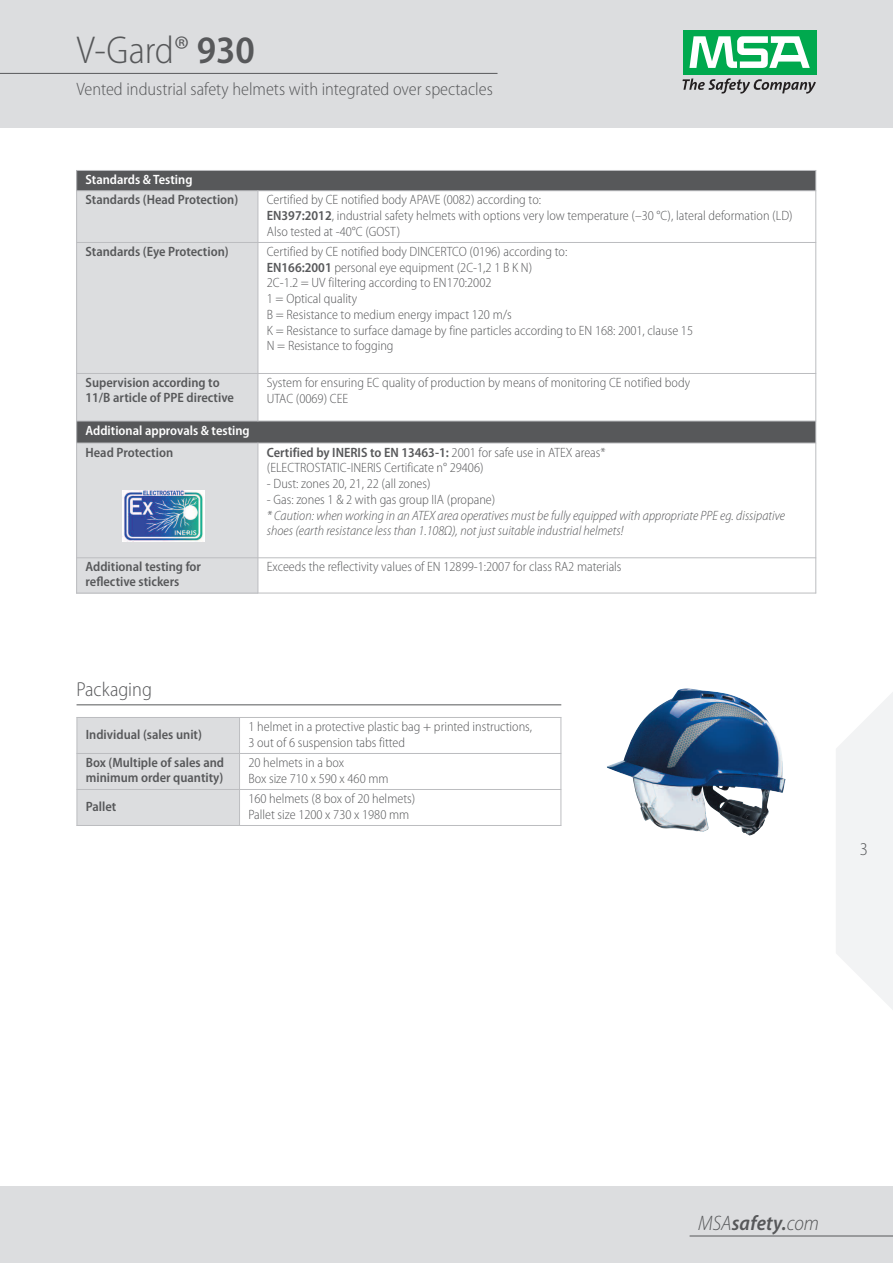
<style>
.page{position:relative;width:893px;height:1263px;background:#fff}
.page>*{position:absolute;margin:0;border:0;box-sizing:border-box;transform-origin:0 0}
.t1{font:300 semi-condensed 39px "Myriad Pro";color:#57585a}
.t2{font:italic 600 semi-condensed 21px "Myriad Pro";letter-spacing:.01em;color:#57585a}
.t3{font:300 semi-condensed 20.25px "Myriad Pro";color:#57585a}
.t4{font:300 semi-condensed 18px "Myriad Pro";color:#57585a}
.t5{font:300 semi-condensed 13.5px/15.8px "Myriad Pro";color:#57585a}
.t6{font:600 semi-condensed 13.5px/15px "Myriad Pro";color:#57585a}
.t7{font:italic 300 semi-condensed 13.5px/15.8px "Myriad Pro";color:#57585a}
.t8{font:600 semi-condensed 13.5px "Myriad Pro";color:#fff}
.s1{font-weight:600}
.s2{font-weight:300}
</style>
<div class="page">
<div style="left:0;top:0;width:893px;height:128px;background:#dcdddf"></div>
<div style="left:683px;top:30px;width:133px;height:44px;background:#00a94e"></div>
<svg style="left:689px;top:36px;width:121px;height:32px"></svg>
<svg style="left:682px;top:78px;width:134px;height:16px"></svg>
<div style="left:0;top:1186px;width:893px;height:77px;background:#dcdddf"></div>
<hr style="left:690px;top:1235px;width:203px;height:1px;background:#57585a">
<svg style="left:836px;top:692px;width:57px;height:318px"></svg>
<img style="left:607px;top:688px;width:179px;height:148px">
<hr style="left:77px;top:704px;width:484px;height:1px;background:#57585a">
<div style="left:77px;top:717px;width:163px;height:36px;background:#dcdddf"></div>
<div style="left:77px;top:753px;width:163px;height:36px;background:#dcdddf"></div>
<div style="left:77px;top:789px;width:163px;height:37px;background:#dcdddf"></div>
<hr style="left:77px;top:717px;width:1px;height:109px;background:#bcbdc0">
<hr style="left:239px;top:717px;width:1px;height:109px;background:#bcbdc0">
<hr style="left:561px;top:717px;width:1px;height:109px;background:#bcbdc0">
<hr style="left:77px;top:717px;width:484px;height:1px;background:#bcbdc0">
<hr style="left:77px;top:753px;width:484px;height:1px;background:#bcbdc0">
<hr style="left:77px;top:789px;width:484px;height:1px;background:#bcbdc0">
<hr style="left:77px;top:825px;width:484px;height:1px;background:#bcbdc0">
<div style="left:76px;top:170px;width:740px;height:21px;background:#57585a"></div>
<div style="left:76px;top:191px;width:182px;height:51px;background:#dcdddf"></div>
<div style="left:76px;top:242px;width:182px;height:131px;background:#dcdddf"></div>
<div style="left:76px;top:373px;width:182px;height:48px;background:#dcdddf"></div>
<div style="left:76px;top:421px;width:740px;height:22px;background:#57585a"></div>
<div style="left:76px;top:443px;width:182px;height:115px;background:#dcdddf"></div>
<div style="left:76px;top:558px;width:182px;height:35px;background:#dcdddf"></div>
<hr style="left:76px;top:170px;width:1px;height:423px;background:#bcbdc0">
<hr style="left:258px;top:190px;width:1px;height:231px;background:#bcbdc0">
<hr style="left:258px;top:443px;width:1px;height:150px;background:#bcbdc0">
<hr style="left:815px;top:170px;width:1px;height:423px;background:#bcbdc0">
<hr style="left:76px;top:170px;width:740px;height:1px;background:#bcbdc0">
<hr style="left:76px;top:190px;width:740px;height:1px;background:#bcbdc0">
<hr style="left:76px;top:242px;width:740px;height:1px;background:#bcbdc0">
<hr style="left:76px;top:373px;width:740px;height:1px;background:#bcbdc0">
<hr style="left:76px;top:421px;width:740px;height:1px;background:#bcbdc0">
<hr style="left:76px;top:443px;width:740px;height:1px;background:#bcbdc0">
<hr style="left:76px;top:557px;width:740px;height:1px;background:#bcbdc0">
<hr style="left:76px;top:593px;width:740px;height:1px;background:#bcbdc0">
<img style="left:122px;top:491px;width:83px;height:50px">
<hr style="left:0;top:73px;width:497px;height:1px;background:#57585a">
<h1 class="t1" style="left:77px;top:36px;width:180px">V-Gard® <span class="s1">930</span></h1>
<h3 class="t4" style="left:77px;top:82px;width:418px">Vented industrial safety helmets with integrated over spectacles</h3>
<p class="t8" style="left:86px;top:174px;width:108px">Standards &amp; Testing</p>
<p class="t6" style="left:86px;top:193px;width:154px">Standards (Head Protection)</p>
<p class="t5" style="left:267px;top:193px;width:527px">Certified by CE notified body APAVE (0082) according to:<br><span class="s1">EN397:2012</span>, industrial safety helmets with options very low temperature (–30 °C), lateral deformation (LD)<br>Also tested at -40°C (GOST)</p>
<p class="t6" style="left:86px;top:245px;width:145px">Standards (Eye Protection)</p>
<p class="t5" style="left:267px;top:245px;width:428px">Certified by CE notified body DINCERTCO (0196) according to:<br><span class="s1">EN166:2001</span> personal eye equipment (2C-1,2 1 B K N)<br>2C-1.2 = UV filtering according to EN170:2002<br>1 = Optical quality<br>B = Resistance to medium energy impact 120 m/s<br>K = Resistance to surface damage by fine particles according to EN 168: 2001, clause 15<br>N = Resistance to fogging</p>
<p class="t6" style="left:86px;top:376px;width:150px">Supervision according to<br>11/B article of PPE directive</p>
<p class="t5" style="left:267px;top:376px;width:425px">System for ensuring EC quality of production by means of monitoring CE notified body<br>UTAC (0069) CEE</p>
<p class="t8" style="left:86px;top:425px;width:166px">Additional approvals &amp; testing</p>
<p class="t6" style="left:86px;top:446px;width:89px">Head Protection</p>
<p class="t5" style="left:267px;top:445px;width:340px"><span class="s1">Certified by INERIS to EN 13463-1:</span> 2001 for safe use in ATEX areas* (ELECTROSTATIC-INERIS Certificate n° 29406)</p>
<p class="t5" style="left:267px;top:477px;width:165px">- Dust: zones 20, 21, 22 (all zones)</p>
<p class="t5" style="left:267px;top:492px;width:230px">- Gas: zones 1 &amp; 2 with gas group IIA (propane)</p>
<p class="t7" style="left:267px;top:508px;width:520px">* Caution: when working in an ATEX area operatives must be fully equipped with appropriate PPE eg. dissipative shoes (earth resistance less than 1.108Ω), not just suitable industrial helmets!</p>
<p class="t6" style="left:86px;top:560px;width:117px">Additional testing for reflective stickers</p>
<p class="t5" style="left:267px;top:560px;width:356px">Exceeds the reflectivity values of EN 12899-1:2007 for class RA2 materials</p>
<h3 class="t3" style="left:77px;top:682px;width:77px">Packaging</h3>
<p class="t6" style="left:86px;top:728px;width:118px">Individual (sales unit)</p>
<p class="t5" style="left:248px;top:720px;width:285px">1 helmet in a protective plastic bag + printed instructions,<br>3 out of 6 suspension tabs fitted</p>
<p class="t6" style="left:86px;top:756px;width:140px">Box (Multiple of sales and minimum order quantity)</p>
<p class="t5" style="left:248px;top:756px;width:142px">20 helmets in a box<br>Box size 710 x 590 x 460 mm</p>
<p class="t6" style="left:86px;top:800px;width:32px">Pallet</p>
<p class="t5" style="left:248px;top:792px;width:168px">160 helmets (8 box of 20 helmets)<br>Pallet size 1200 x 730 x 1980 mm</p>
<h3 class="t4" style="left:860px;top:843px;width:10px">3</h3>
<h2 class="t2" style="left:698px;top:1215px;width:122px"><span class="s2">MSA</span>safety.<span class="s2">com</span></h2>
</div>
